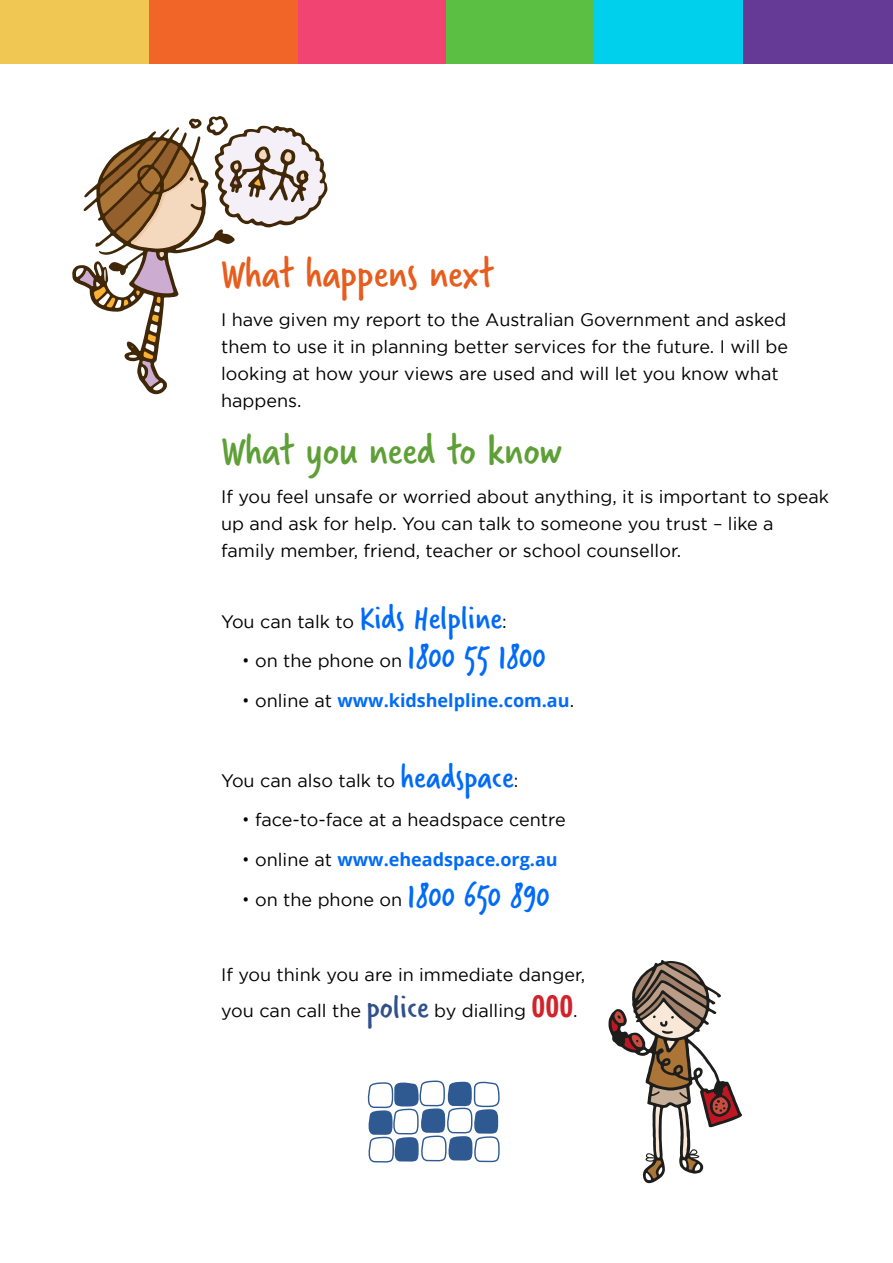
<style>
.page{position:relative;width:893px;height:1263px;background:#fff}
.page>*{position:absolute;margin:0;border:0;box-sizing:border-box;transform-origin:0 0}
.CF_Heading_2-Green{font:45px "Verveine";color:#5ea037}
.CF_Heading_2-Orange{font:45px "Verveine";color:#e65d1d}
.Normal__3{font:18px/27px "Gotham";color:#000}
.Normal__2{font:18px/27px "Gotham";color:#000}
.t1{font:700 18px "Open Sans";color:#006bf7}
.s1{font-family:"Verveine";font-size:36px;color:#006bf7}
.s2{font-family:"Open Sans"}
.s3{font-weight:400;color:#000}
.s4{font-family:"Gotham";font-weight:400;color:#000}
.s5{font-family:"Verveine";font-size:36px;color:#30518c}
.s6{font-family:"Open Sans Condensed";font-weight:700;font-size:30px;color:#d2232a}
</style>
<div class="page">
<div style="left:0;top:0;width:149px;height:64px;background:#f1c754"></div>
<div style="left:149px;top:0;width:149px;height:64px;background:#f26528"></div>
<div style="left:298px;top:0;width:148px;height:64px;background:#f24472"></div>
<div style="left:446px;top:0;width:148px;height:64px;background:#5bbf43"></div>
<div style="left:594px;top:0;width:149px;height:64px;background:#00d0ec"></div>
<div style="left:743px;top:0;width:150px;height:64px;background:#653a96"></div>
<svg style="left:72px;top:116px;width:255px;height:278px"></svg>
<svg style="left:368px;top:1080px;width:132px;height:82px"></svg>
<svg style="left:608px;top:960px;width:134px;height:223px"></svg>
<h2 class="CF_Heading_2-Orange" style="left:221px;top:242px;width:275px">What happens next</h2>
<p class="Normal__3" style="left:221px;top:305px;width:568px">I have given my report to the Australian Government and asked them to use it in planning better services for the future. I will be looking at how your views are used and will let you know what happens.</p>
<h2 class="CF_Heading_2-Green" style="left:221px;top:419px;width:343px">What you need to know</h2>
<p class="Normal__2" style="left:221px;top:482px;width:610px">If you feel unsafe or worried about anything, it is important to speak up and ask for help. You can talk to someone you trust – like a family member, friend, teacher or school counsellor.</p>
<p class="Normal__3" style="left:221px;top:607px;width:287px">You can talk to <span class="s1">Kids Helpline</span>:</p>
<p class="Normal__3" style="left:242px;top:647px;width:305px"><span class="s2">•</span> on the phone on <span class="s1">1800 55 1800</span></p>
<p class="t1" style="left:242px;top:688px;width:333px"><span class="s3">•</span> <span class="s4">online at</span> www.kidshelpline.com.au<span class="s4">.</span></p>
<p class="Normal__3" style="left:221px;top:766px;width:299px">You can also talk to <span class="s1">headspace</span>:</p>
<p class="Normal__3" style="left:242px;top:806px;width:325px"><span class="s2">•</span> face-to-face at a headspace centre</p>
<p class="t1" style="left:242px;top:847px;width:317px"><span class="s3">•</span> <span class="s4">online at</span> www.eheadspace.org.au</p>
<p class="Normal__3" style="left:242px;top:886px;width:309px"><span class="s2">•</span> on the phone on <span class="s1">1800 650 890</span></p>
<p class="Normal__2" style="left:221px;top:956px;width:365px;line-height:36px">If you think you are in immediate danger, you can call the <span class="s5">police</span> by dialling <span class="s6">000</span>.</p>
</div>
